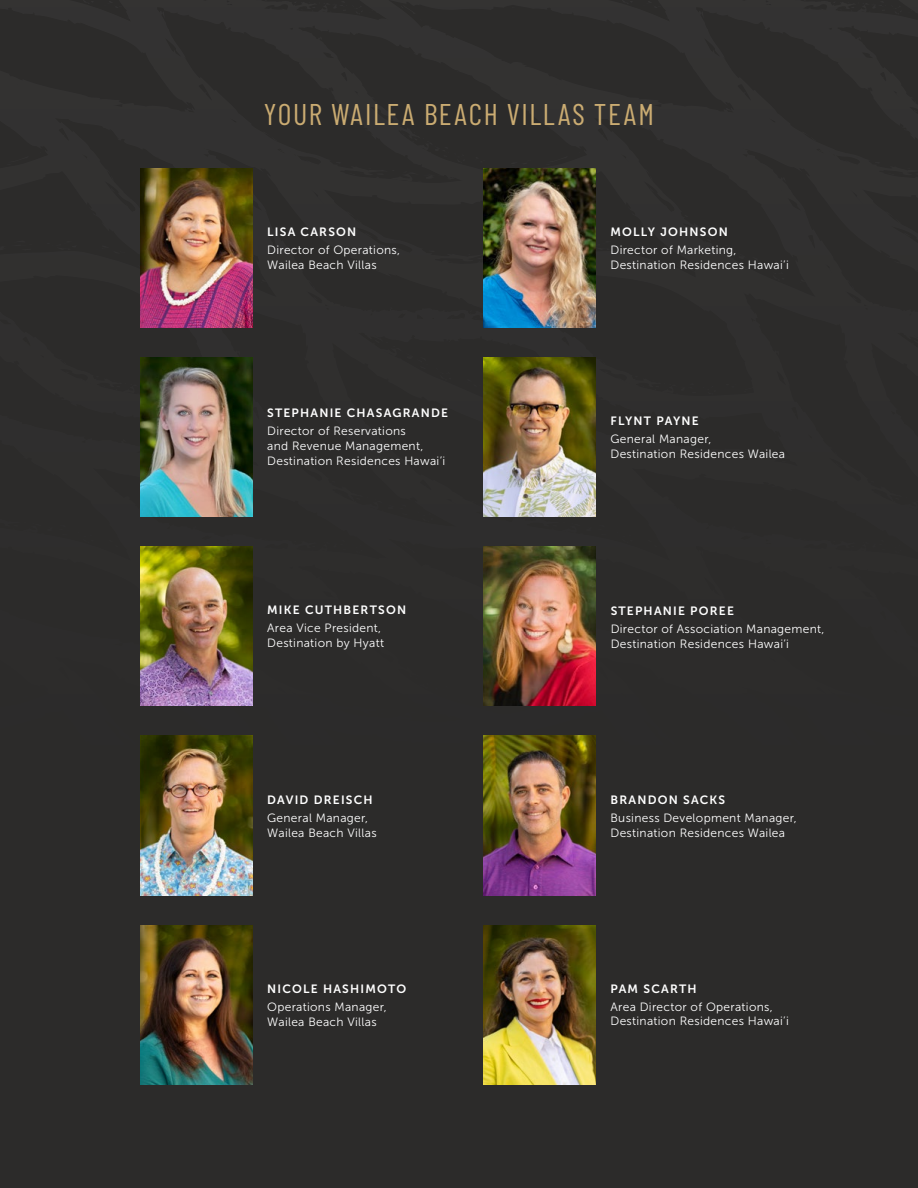
<style>
.page{position:relative;width:918px;height:1188px;background:#2c2b2a}
.page>*{position:absolute;margin:0;border:0;box-sizing:border-box;transform-origin:0 0}
.t1{font:30px "Barlow Condensed";letter-spacing:.05em;color:#cbac72}
.t2{font:12px/15px "Museo Sans 300";letter-spacing:.025em;color:#fff}
.t3{font:12px "Museo Sans 700";letter-spacing:.1em;color:#fff}
</style>
<div class="page">
<img style="left:140px;top:547px;width:112px;height:159px">
<img style="left:484px;top:168px;width:112px;height:159px">
<img style="left:140px;top:736px;width:112px;height:159px">
<img style="left:484px;top:547px;width:112px;height:159px">
<img style="left:140px;top:168px;width:112px;height:159px">
<img style="left:140px;top:357px;width:112px;height:160px">
<img style="left:140px;top:925px;width:112px;height:159px">
<img style="left:484px;top:357px;width:112px;height:160px">
<img style="left:484px;top:736px;width:112px;height:159px">
<img style="left:484px;top:925px;width:112px;height:159px">
<h1 class="t1" style="left:264px;top:95px;width:392px">YOUR WAILEA BEACH VILLAS TEAM</h1>
<p class="t3" style="left:267px;top:225px;width:91px">LISA CARSON</p>
<p class="t2" style="left:267px;top:242px;width:134px">Director of Operations,<br>Wailea Beach Villas</p>
<p class="t3" style="left:267px;top:407px;width:182px">STEPHANIE CHASAGRANDE</p>
<p class="t2" style="left:267px;top:424px;width:180px">Director of Reservations<br>and Revenue Management,<br>Destination Residences Hawai’i</p>
<p class="t3" style="left:267px;top:603px;width:140px">MIKE CUTHBERTSON</p>
<p class="t2" style="left:267px;top:621px;width:118px">Area Vice President,<br>Destination by Hyatt</p>
<p class="t3" style="left:267px;top:793px;width:107px">DAVID DREISCH</p>
<p class="t2" style="left:267px;top:810px;width:111px">General Manager,<br>Wailea Beach Villas</p>
<p class="t3" style="left:267px;top:982px;width:140px">NICOLE HASHIMOTO</p>
<p class="t2" style="left:267px;top:999px;width:121px">Operations Manager,<br>Wailea Beach Villas</p>
<p class="t3" style="left:611px;top:225px;width:119px">MOLLY JOHNSON</p>
<p class="t2" style="left:611px;top:242px;width:180px">Director of Marketing,<br>Destination Residences Hawai’i</p>
<p class="t3" style="left:611px;top:414px;width:90px">FLYNT PAYNE</p>
<p class="t2" style="left:611px;top:431px;width:176px">General Manager,<br>Destination Residences Wailea</p>
<p class="t3" style="left:611px;top:604px;width:125px">STEPHANIE POREE</p>
<p class="t2" style="left:611px;top:621px;width:215px">Director of Association Management,<br>Destination Residences Hawai’i</p>
<p class="t3" style="left:611px;top:793px;width:116px">BRANDON SACKS</p>
<p class="t2" style="left:611px;top:810px;width:188px">Business Development Manager,<br>Destination Residences Wailea</p>
<p class="t3" style="left:611px;top:982px;width:88px">PAM SCARTH</p>
<p class="t2" style="left:611px;top:999px;width:180px">Area Director of Operations,<br>Destination Residences Hawai’i</p>
</div>
